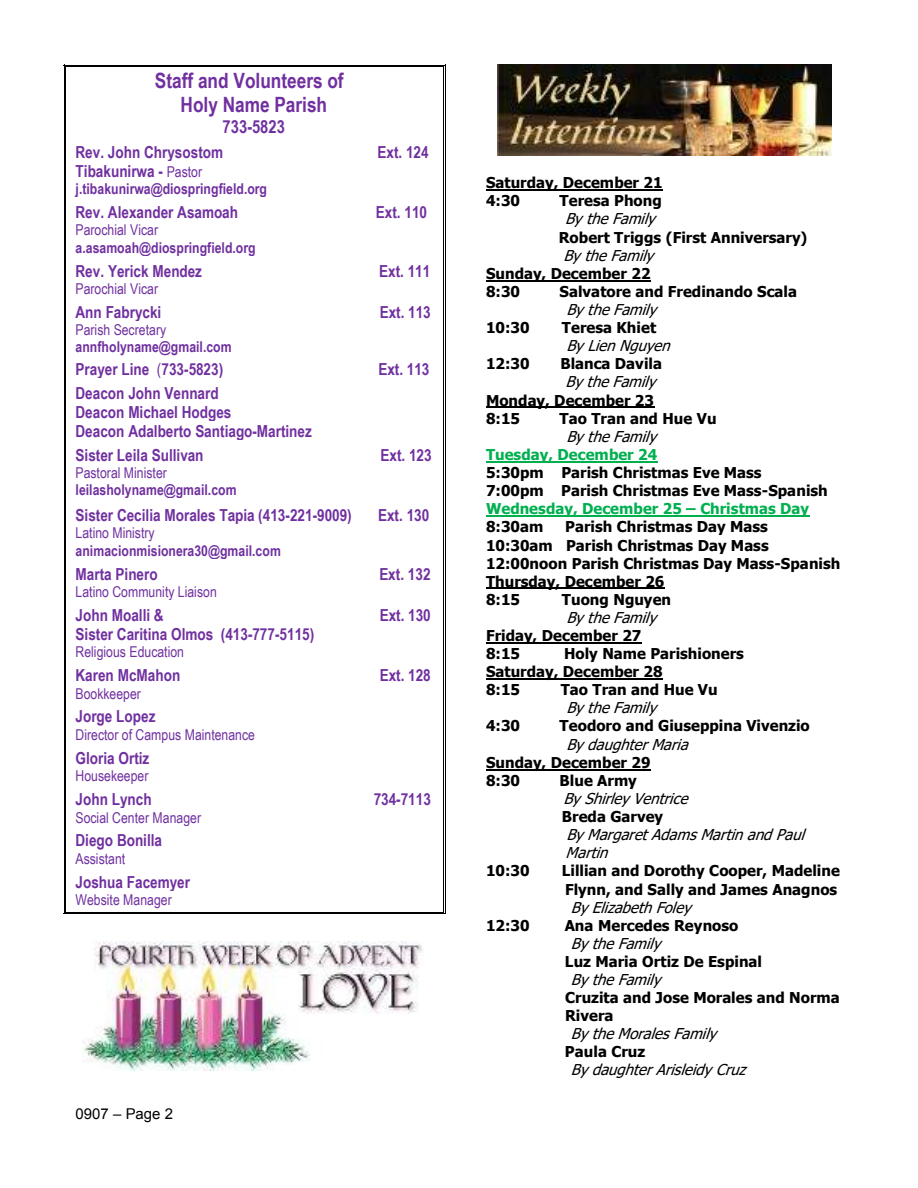
<style>
.page{position:relative;width:918px;height:1188px;background:#fff}
.page>*{position:absolute;margin:0;border:0;box-sizing:border-box;transform-origin:0 0}
.t1{font:700 21px/24.2px "Arial Narrow";color:#7030a0;text-align:center}
.t2{font:700 18px "Arial Narrow";letter-spacing:.005em;color:#7030a0}
.t3{font:700 16.5px/18.9px "Arial Narrow";color:#7030a0}
.t4{font:700 15px/18.1px "Tahoma";color:#000}
.t5{font:italic 15px/18px "Tahoma";color:#000}
.t6{font:15px "Arial Narrow";color:#7030a0}
.t7{font:700 15px "Arial Narrow";color:#7030a0}
.t8{font:700 15px "Tahoma";color:#00b050}
.t9{font:15px "Arial";color:#000}
.s1{font-weight:400;font-size:15px}
.s2{font-weight:400}
</style>
<div class="page">
<hr style="left:66px;top:65px;width:377px;height:1px;background:#000">
<hr style="left:66px;top:66px;width:377px;height:1px;background:#000">
<hr style="left:66px;top:913px;width:377px;height:1px;background:#000">
<hr style="left:66px;top:912px;width:377px;height:1px;background:#000">
<hr style="left:64px;top:65px;width:2px;height:849px;background:#000">
<svg style="left:443px;top:65px;width:3px;height:849px"></svg>
<img style="left:82px;top:941px;width:341px;height:130px">
<img style="left:497px;top:65px;width:334px;height:90px">
<hr style="left:486px;top:189px;width:177px;height:2px;background:#000">
<hr style="left:486px;top:280px;width:165px;height:1px;background:#000">
<hr style="left:486px;top:407px;width:168px;height:1px;background:#000">
<hr style="left:486px;top:461px;width:171px;height:1px;background:#00b050">
<hr style="left:486px;top:515px;width:323px;height:2px;background:#00b050">
<hr style="left:486px;top:588px;width:179px;height:1px;background:#000">
<hr style="left:486px;top:642px;width:156px;height:1px;background:#000">
<hr style="left:486px;top:678px;width:177px;height:2px;background:#000">
<hr style="left:486px;top:769px;width:165px;height:1px;background:#000">
<h1 class="t1" style="left:155px;top:70px;width:190px">Staff and Volunteers of<br>Holy Name Parish</h1>
<p class="t2" style="left:223px;top:120px;width:64px">733-5823</p>
<p class="t3" style="left:76px;top:144px;width:149px">Rev. John Chrysostom</p>
<p class="t3" style="left:378px;top:144px;width:53px">Ext. 124</p>
<p class="t3" style="left:76px;top:163px;width:128px">Tibakunirwa - <span class="s1">Pastor</span></p>
<p class="t7" style="left:76px;top:183px;width:193px">j.tibakunirwa@diospringfield.org</p>
<p class="t3" style="left:76px;top:204px;width:164px">Rev. Alexander Asamoah</p>
<p class="t3" style="left:376px;top:204px;width:53px">Ext. 110</p>
<p class="t6" style="left:76px;top:225px;width:84px">Parochial Vicar</p>
<p class="t7" style="left:76px;top:242px;width:182px">a.asamoah@diospringfield.org</p>
<p class="t3" style="left:76px;top:263px;width:128px">Rev. Yerick Mendez</p>
<p class="t3" style="left:379px;top:263px;width:53px">Ext. 111</p>
<p class="t6" style="left:76px;top:283px;width:84px">Parochial Vicar</p>
<p class="t3" style="left:76px;top:304px;width:87px">Ann Fabrycki</p>
<p class="t3" style="left:380px;top:304px;width:53px">Ext. 113</p>
<p class="t6" style="left:76px;top:324px;width:92px">Parish Secretary</p>
<p class="t7" style="left:76px;top:342px;width:158px">annfholyname@gmail.com</p>
<p class="t3" style="left:76px;top:361px;width:149px">Prayer Line <span class="s2">(</span>733-5823)</p>
<p class="t3" style="left:378px;top:361px;width:53px">Ext. 113</p>
<p class="t3" style="left:76px;top:385px;width:238px">Deacon John Vennard<br>Deacon Michael Hodges<br>Deacon Adalberto Santiago-Martinez</p>
<p class="t3" style="left:76px;top:447px;width:129px">Sister Leila Sullivan</p>
<p class="t3" style="left:381px;top:447px;width:53px">Ext. 123</p>
<p class="t6" style="left:76px;top:467px;width:93px">Pastoral Minister</p>
<p class="t7" style="left:76px;top:485px;width:163px">leilasholyname@gmail.com</p>
<p class="t3" style="left:76px;top:507px;width:278px">Sister Cecilia Morales Tapia (413-221-9009)</p>
<p class="t3" style="left:378px;top:507px;width:53px">Ext. 130</p>
<p class="t6" style="left:76px;top:528px;width:81px">Latino Ministry</p>
<p class="t7" style="left:76px;top:545px;width:207px">animacionmisionera30@gmail.com</p>
<p class="t3" style="left:76px;top:566px;width:84px">Marta Pinero</p>
<p class="t3" style="left:379px;top:566px;width:53px">Ext. 132</p>
<p class="t6" style="left:76px;top:586px;width:143px">Latino Community Liaison</p>
<p class="t3" style="left:76px;top:607px;width:90px">John Moalli &amp;</p>
<p class="t3" style="left:380px;top:607px;width:53px">Ext. 130</p>
<p class="t3" style="left:76px;top:626px;width:240px">Sister Caritina Olmos (413-777-5115)</p>
<p class="t6" style="left:76px;top:646px;width:110px">Religious Education</p>
<p class="t3" style="left:76px;top:668px;width:106px">Karen McMahon</p>
<p class="t3" style="left:380px;top:668px;width:53px">Ext. 128</p>
<p class="t6" style="left:76px;top:688px;width:67px">Bookkeeper</p>
<p class="t3" style="left:76px;top:709px;width:81px">Jorge Lopez</p>
<p class="t6" style="left:76px;top:729px;width:181px">Director of Campus Maintenance</p>
<p class="t3" style="left:76px;top:750px;width:75px">Gloria Ortiz</p>
<p class="t6" style="left:76px;top:770px;width:74px">Housekeeper</p>
<p class="t3" style="left:76px;top:791px;width:78px">John Lynch</p>
<p class="t3" style="left:374px;top:791px;width:59px">734-7113</p>
<p class="t6" style="left:76px;top:812px;width:127px">Social Center Manager</p>
<p class="t3" style="left:76px;top:833px;width:88px">Diego Bonilla</p>
<p class="t6" style="left:76px;top:853px;width:51px">Assistant</p>
<p class="t3" style="left:76px;top:874px;width:116px">Joshua Facemyer</p>
<p class="t6" style="left:76px;top:894px;width:98px">Website Manager</p>
<p class="t9" style="left:76px;top:1108px;width:99px">0907 – Page 2</p>
<p class="t4" style="left:486px;top:175px;width:178px">Saturday, December 21<br>4:30</p>
<p class="t4" style="left:560px;top:193px;width:104px">Teresa Phong</p>
<p class="t5" style="left:565px;top:211px;width:91px">By theFamily</p>
<p class="t4" style="left:559px;top:229px;width:250px">Robert Triggs (First Anniversary)</p>
<p class="t5" style="left:564px;top:248px;width:91px">By theFamily</p>
<p class="t4" style="left:486px;top:266px;width:166px">Sunday, December 22<br>8:30</p>
<p class="t4" style="left:560px;top:284px;width:239px">Salvatore and Fredinando Scala</p>
<p class="t5" style="left:566px;top:302px;width:91px">By theFamily</p>
<p class="t4" style="left:486px;top:320px;width:45px">10:30</p>
<p class="t4" style="left:562px;top:320px;width:96px">Teresa Khiet</p>
<p class="t5" style="left:566px;top:338px;width:109px">By LienNguyen</p>
<p class="t4" style="left:486px;top:356px;width:45px">12:30</p>
<p class="t4" style="left:560px;top:356px;width:103px">Blanca Davila</p>
<p class="t5" style="left:566px;top:374px;width:91px">By theFamily</p>
<p class="t4" style="left:486px;top:392px;width:169px">Monday, December 23<br>8:15</p>
<p class="t4" style="left:560px;top:410px;width:159px">Tao Tran and Hue Vu</p>
<p class="t5" style="left:566px;top:429px;width:91px">By theFamily</p>
<p class="t8" style="left:486px;top:449px;width:173px">Tuesday, December 24</p>
<p class="t4" style="left:486px;top:465px;width:343px">5:30pm Parish Christmas Eve Mass<br>7:00pm Parish Christmas Eve Mass-Spanish</p>
<p class="t8" style="left:486px;top:503px;width:325px">Wednesday, December 25 – Christmas Day</p>
<p class="t4" style="left:486px;top:519px;width:59px">8:30am</p>
<p class="t4" style="left:486px;top:519px;width:356px;text-indent:79px">Parish Christmas Day Mass<br>10:30am Parish Christmas Day Mass<br>12:00noon Parish Christmas Day Mass-Spanish<br>Thursday, December 26<br>8:15</p>
<p class="t4" style="left:562px;top:591px;width:111px">Tuong Nguyen</p>
<p class="t5" style="left:566px;top:610px;width:91px">By theFamily</p>
<p class="t4" style="left:486px;top:628px;width:157px">Friday, December 27<br>8:15</p>
<p class="t4" style="left:486px;top:646px;width:259px;text-indent:78px">Holy Name Parishioners<br>Saturday, December 28<br>8:15</p>
<p class="t4" style="left:561px;top:682px;width:158px">Tao Tran and Hue Vu</p>
<p class="t5" style="left:566px;top:700px;width:91px">By theFamily</p>
<p class="t4" style="left:486px;top:718px;width:35px">4:30</p>
<p class="t4" style="left:560px;top:718px;width:252px">Teodoro and Giuseppina Vivenzio</p>
<p class="t5" style="left:566px;top:736px;width:127px">By daughterMaria</p>
<p class="t4" style="left:486px;top:755px;width:166px">Sunday, December 29<br>8:30</p>
<p class="t4" style="left:560px;top:773px;width:79px">Blue Army</p>
<p class="t5" style="left:564px;top:791px;width:130px">By Shirley Ventrice</p>
<p class="t4" style="left:562px;top:809px;width:103px">Breda Garvey</p>
<p class="t5" style="left:566px;top:827px;width:244px">By MargaretAdamsMartinandPaul<br>Martin</p>
<p class="t4" style="left:486px;top:863px;width:45px">10:30</p>
<p class="t4" style="left:562px;top:863px;width:280px">Lillian and Dorothy Cooper, Madeline<br>Flynn, and Sally and James Anagnos</p>
<p class="t5" style="left:571px;top:899px;width:121px">By ElizabethFoley</p>
<p class="t4" style="left:486px;top:918px;width:45px">12:30</p>
<p class="t4" style="left:565px;top:918px;width:175px">Ana Mercedes Reynoso</p>
<p class="t5" style="left:571px;top:936px;width:91px">By theFamily</p>
<p class="t4" style="left:565px;top:954px;width:199px">Luz Maria Ortiz De Espinal</p>
<p class="t5" style="left:571px;top:972px;width:91px">By theFamily</p>
<p class="t4" style="left:565px;top:990px;width:276px">Cruzita and Jose Morales and Norma<br>Rivera</p>
<p class="t5" style="left:571px;top:1026px;width:147px">By theMoralesFamily</p>
<p class="t4" style="left:565px;top:1044px;width:82px">Paula Cruz</p>
<p class="t5" style="left:571px;top:1062px;width:181px">By daughterArisleidy Cruz</p>
</div>
